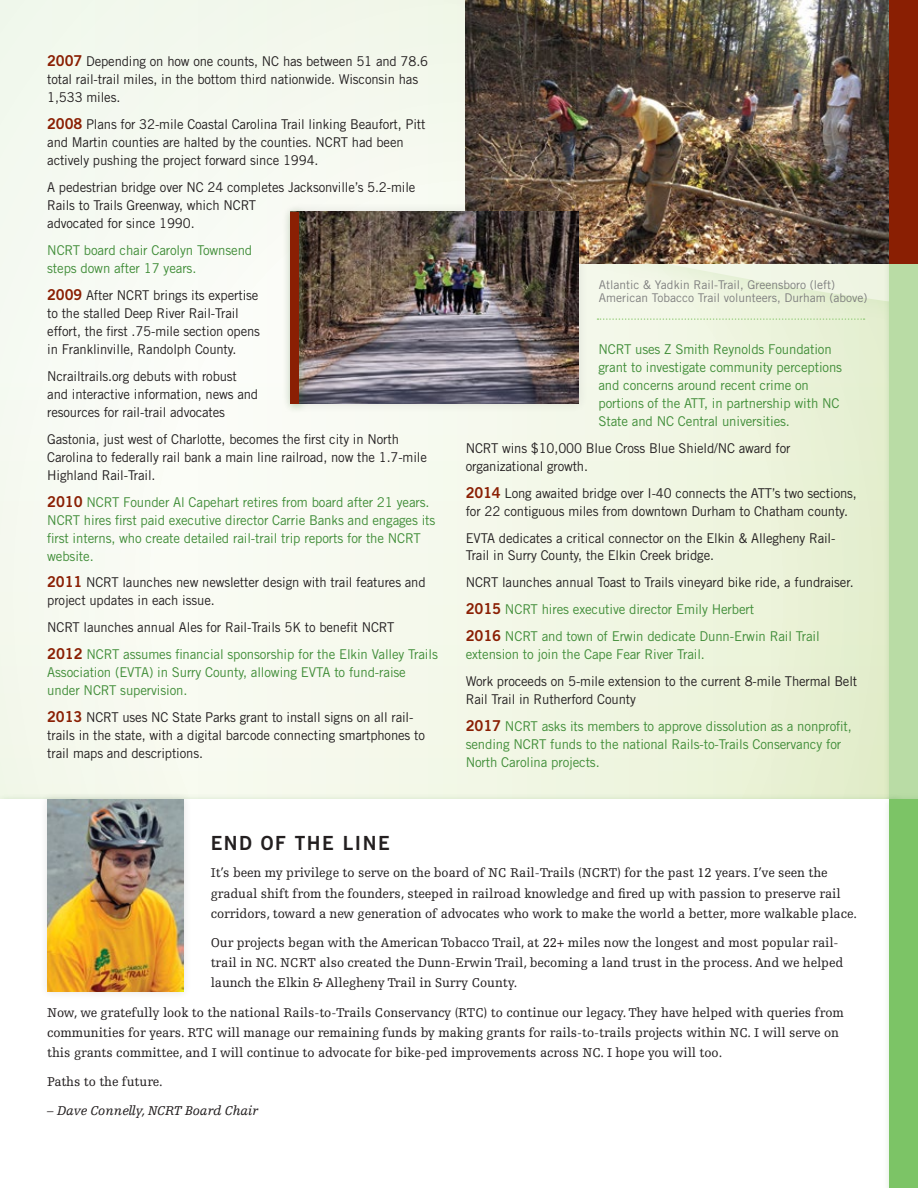
<style>
.page{position:relative;width:918px;height:1188px;background:#f2f8ed}
.page>*{position:absolute;margin:0;border:0;box-sizing:border-box;transform-origin:0 0}
.t1{font:19.5px "Trade Gothic Bold Two";letter-spacing:.08em;color:#231f20}
.t2{font:13.5px/18px "Trade Gothic";letter-spacing:-.01em;color:#231f20}
.t3{font:13.5px/18px "Trade Gothic";letter-spacing:-.01em;color:#408d38}
.t4{font:13.5px/20.2px "Egyptienne F";letter-spacing:-.005em;color:#231f20;scale:.95 1}
.t5{font:italic 13.5px "Egyptienne F";letter-spacing:-.005em;color:#231f20;scale:.95 1}
.t6{font:12px/13.5px "Trade Gothic";color:#7e7e7e}
.s1{font-family:"Trade Gothic Bold Two";font-size:15px;color:#8a1f03}
.s2{color:#231f20}
</style>
<div class="page">
<div style="left:0;top:94px;width:889px;height:1094px;background:linear-gradient(to right,#fbfcf9,#eaf2d7)"></div>
<div style="left:883px;top:0;width:35px;height:863px;background:#408d38;opacity:.32"></div>
<div style="left:889px;top:0;width:29px;height:853px;background:#b9dca5"></div>
<div style="left:1px;top:800px;width:895px;height:388px;background:#fff"></div>
<img style="left:466px;top:0;width:423px;height:264px">
<div style="left:280px;top:202px;width:309px;height:212px;background:#231f20;opacity:.12"></div>
<img style="left:309px;top:212px;width:269px;height:192px">
<div style="left:883px;top:793px;width:35px;height:395px;background:#408d38;opacity:.32"></div>
<div style="left:889px;top:799px;width:29px;height:389px;background:#7cc466"></div>
<div style="left:39px;top:791px;width:153px;height:209px;background:#231f20;opacity:.12"></div>
<img style="left:47px;top:799px;width:137px;height:193px">
<div style="left:889px;top:0;width:29px;height:264px;background:#8a1f03"></div>
<div style="left:284px;top:205px;width:25px;height:208px;background:#408d38;opacity:.32"></div>
<div style="left:290px;top:212px;width:9px;height:192px;background:#8a1f03"></div>
<svg style="left:597px;top:318px;width:268px;height:2px"></svg>
<p class="t2" style="left:47px;top:52px;width:382px"><span class="s1">2007</span> Depending on how one counts, NC has between 51 and 78.6 total rail-trail miles, in the bottom third nationwide. Wisconsin has<br>1,533 miles.</p>
<p class="t2" style="left:47px;top:115px;width:380px"><span class="s1">2008</span> Plans for 32-mile Coastal Carolina Trail linking Beaufort, Pitt and Martin counties are halted by the counties. NCRT had been actively pushing the project forward since 1994.</p>
<p class="t2" style="left:47px;top:178px;width:370px">A pedestrian bridge over NC 24 completes Jacksonville’s 5.2-mile<br>Rails to Trails Greenway, which NCRT<br>advocated for since 1990.</p>
<p class="t3" style="left:47px;top:241px;width:207px">NCRT board chair Carolyn Townsend steps down after 17 years.</p>
<p class="t2" style="left:47px;top:286px;width:214px"><span class="s1">2009</span> After NCRT brings its expertise to the stalled Deep River Rail-Trail effort, the first .75-mile section opens in Franklinville, Randolph County.</p>
<p class="t2" style="left:47px;top:367px;width:212px">Ncrailtrails.org debuts with robust and interactive information, news and resources for rail-trail advocates</p>
<p class="t2" style="left:47px;top:430px;width:381px">Gastonia, just west of Charlotte, becomes the first city in North<br>Carolina to federally rail bank a main line railroad, now the 1.7-mile<br>Highland Rail-Trail.</p>
<p class="t3" style="left:47px;top:493px;width:390px"><span class="s1">2010</span> NCRT Founder Al Capehart retires from board after 21 years.<br>NCRT hires first paid executive director Carrie Banks and engages its first interns, who create detailed rail-trail trip reports for the NCRT website.</p>
<p class="t2" style="left:47px;top:573px;width:380px"><span class="s1">2011</span> NCRT launches new newsletter design with trail features and project updates in each issue.</p>
<p class="t3" style="left:47px;top:614px;width:392px;line-height:26.8px"><span class="s2">NCRT launches annual Ales for Rail-Trails 5K to benefit NCRT<br></span><span class="s1">2012</span> NCRT assumes financial sponsorship for the Elkin Valley Trails</p>
<p class="t3" style="left:47px;top:663px;width:360px">Association (EVTA) in Surry County, allowing EVTA to fund-raise under NCRT supervision.</p>
<p class="t2" style="left:47px;top:708px;width:379px"><span class="s1">2013</span> NCRT uses NC State Parks grant to install signs on all rail&shy;trails in the state, with a digital barcode connecting smartphones to trail maps and descriptions.</p>
<p class="t6" style="left:599px;top:277px;width:270px">Atlantic &amp; Yadkin Rail-Trail, Greensboro (left)<br>American Tobacco Trail volunteers, Durham (above)</p>
<p class="t3" style="left:598px;top:340px;width:245px">NCRT uses Z Smith Reynolds Foundation grant to investigate community perceptions and concerns around recent crime on portions of the ATT, in partnership with NC State and NC Central universities.</p>
<p class="t2" style="left:466px;top:439px;width:326px">NCRT wins $10,000 Blue Cross Blue Shield/NC award for organizational growth.</p>
<p class="t2" style="left:466px;top:484px;width:393px"><span class="s1">2014</span> Long awaited bridge over I-40 connects the ATT’s two sections, for 22 contiguous miles from downtown Durham to Chatham county.</p>
<p class="t2" style="left:466px;top:529px;width:371px">EVTA dedicates a critical connector on the Elkin &amp; Allegheny Rail-<br>Trail in Surry County, the Elkin Creek bridge.</p>
<p class="t3" style="left:466px;top:569px;width:390px;line-height:26.8px"><span class="s2">NCRT launches annual Toast to Trails vineyard bike ride, a fundraiser.<br></span><span class="s1">2015</span> NCRT hires executive director Emily Herbert<br><span class="s1">2016</span> NCRT and town of Erwin dedicate Dunn-Erwin Rail Trail</p>
<p class="t3" style="left:466px;top:645px;width:241px">extension to join the Cape Fear River Trail.</p>
<p class="t2" style="left:466px;top:672px;width:393px">Work proceeds on 5-mile extension to the current 8-mile Thermal Belt<br>Rail Trail in Rutherford County</p>
<p class="t3" style="left:466px;top:717px;width:388px"><span class="s1">2017</span> NCRT asks its members to approve dissolution as a nonprofit, sending NCRT funds to the national Rails-to-Trails Conservancy for<br>North Carolina projects.</p>
<h1 class="t1" style="left:211px;top:831px;width:181px">END OF THE LINE</h1>
<p class="t4" style="left:211px;top:863px;width:682px">It’s been my privilege to serve on the board of NC Rail-Trails (NCRT) for the past 12 years. I’ve seen the gradual shift from the founders, steeped in railroad knowledge and fired up with passion to preserve rail corridors, toward a new generation of advocates who work to make the world a better, more walkable place.</p>
<p class="t4" style="left:211px;top:933px;width:667px">Our projects began with the American Tobacco Trail, at 22+ miles now the longest and most popular rail&shy;trail in NC. NCRT also created the Dunn-Erwin Trail, becoming a land trust in the process. And we helped launch the Elkin &amp; Allegheny Trail in Surry County.</p>
<p class="t4" style="left:47px;top:1002px;width:840px">Now, we gratefully look to the national Rails-to-Trails Conservancy (RTC) to continue our legacy. They have helped with queries from communities for years. RTC will manage our remaining funds by making grants for rails-to-trails projects within NC. I will serve on this grants committee, and I will continue to advocate for bike-ped improvements across NC. I hope you will too.</p>
<p class="t4" style="left:47px;top:1072px;width:123px">Paths to the future.</p>
<p class="t5" style="left:47px;top:1104px;width:224px">– Dave Connelly, NCRT Board Chair</p>
</div>
